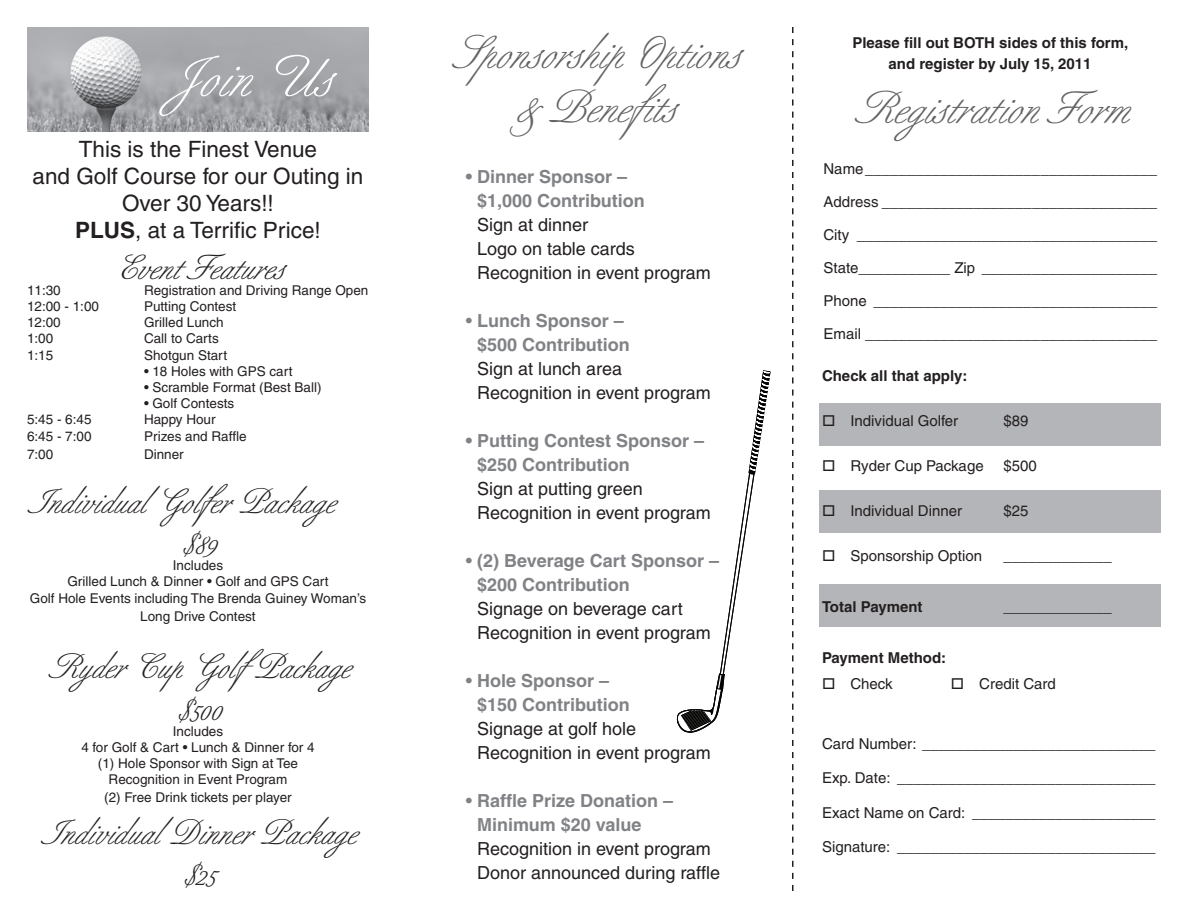
<style>
.page{position:relative;width:1188px;height:918px;background:#fff}
.page>*{position:absolute;margin:0;border:0;box-sizing:border-box;transform-origin:0 0}
.t1{font:57px "Berthold Script";color:#fff}
.t2{font:45px/54px "Berthold Script";color:#636366;text-align:center}
.t3{font:34.5px/41.4px "Berthold Script";color:#231f20;text-align:center}
.t4{font:22.5px/27px "Helvetica";color:#231f20;text-align:center}
.t5{font:18px/24px "Helvetica";color:#231f20}
.t6{font:700 18px/24px "Helvetica";color:#808285}
.t7{font:15px "Helvetica";color:#231f20}
.t8{font:700 15px/21.6px "Helvetica";color:#231f20;text-align:center}
.t9{font:13.5px/16.2px "Helvetica";color:#231f20;text-align:center}
.s1{font-weight:700}
.s2{font-weight:400}
</style>
<div class="page">
<svg style="left:676px;top:370px;width:95px;height:363px"></svg>
<div style="left:819px;top:584px;width:342px;height:43px;background:#b4b5b8"></div>
<div style="left:819px;top:490px;width:342px;height:43px;background:#b4b5b8"></div>
<div style="left:819px;top:403px;width:342px;height:43px;background:#b4b5b8"></div>
<img style="left:27px;top:27px;width:342px;height:105px">
<svg style="left:792px;top:27px;width:2px;height:864px"></svg>
<h1 class="t1" style="left:168px;top:46px;width:162px">Join Us</h1>
<h3 class="t4" style="left:33px;top:135px;width:332px">This is the Finest Venue<br>and Golf Course for our Outing in<br>Over 30 Years!!<br><span class="s1">PLUS</span>, at a Terrific Price!</h3>
<h3 class="t3" style="left:113px;top:250px;width:171px">Event Features</h3>
<p class="t9" style="left:27px;top:282px;width:35px">11:30</p>
<p class="t9" style="left:144px;top:282px;width:226px">Registration and Driving Range Open</p>
<p class="t9" style="left:27px;top:298px;width:74px">12:00 - 1:00</p>
<p class="t9" style="left:144px;top:298px;width:94px">Putting Contest</p>
<p class="t9" style="left:27px;top:314px;width:35px">12:00</p>
<p class="t9" style="left:144px;top:314px;width:81px">Grilled Lunch</p>
<p class="t9" style="left:27px;top:331px;width:28px">1:00</p>
<p class="t9" style="left:144px;top:331px;width:76px">Call to Carts</p>
<p class="t9" style="left:27px;top:347px;width:28px">1:15</p>
<p class="t9" style="left:144px;top:347px;width:85px">Shotgun Start</p>
<p class="t9" style="left:144px;top:363px;width:150px">• 18 Holes with GPS cart</p>
<p class="t9" style="left:144px;top:379px;width:179px">• Scramble Format (Best Ball)</p>
<p class="t9" style="left:144px;top:395px;width:92px">• Golf Contests</p>
<p class="t9" style="left:27px;top:412px;width:66px">5:45 - 6:45</p>
<p class="t9" style="left:144px;top:412px;width:73px">Happy Hour</p>
<p class="t9" style="left:27px;top:428px;width:66px">6:45 - 7:00</p>
<p class="t9" style="left:144px;top:428px;width:104px">Prizes and Raffle</p>
<p class="t9" style="left:27px;top:446px;width:28px">7:00</p>
<p class="t9" style="left:144px;top:446px;width:41px">Dinner</p>
<h3 class="t3" style="left:181px;top:484px;width:155px;text-align:left;text-indent:-154px">Individual Golfer Package $89</h3>
<p class="t9" style="left:30px;top:557px;width:338px">Includes<br>Grilled Lunch &amp; Dinner • Golf and GPS Cart<br>Golf Hole Events including The Brenda Guiney Woman’s</p>
<p class="t9" style="left:140px;top:608px;width:117px">Long Drive Contest</p>
<h3 class="t3" style="left:47px;top:649px;width:304px">Ryder Cup GolfPackage $500</h3>
<p class="t9" style="left:81px;top:723px;width:235px">Includes<br>4 for Golf &amp; Cart • Lunch &amp; Dinner for 4 (1) Hole Sponsor with Sign at Tee<br>Recognition in Event Program</p>
<p class="t9" style="left:104px;top:790px;width:189px">(2) Free Drink tickets per player</p>
<h3 class="t3" style="left:41px;top:815px;width:316px">Individual Dinner Package $25</h3>
<h2 class="t2" style="left:450px;top:30px;width:289px">Sponsorship Options &amp; Benefits</h2>
<p class="t6" style="left:477px;top:165px;width:169px;text-indent:-11px">• Dinner Sponsor – $1,000 Contribution</p>
<p class="t5" style="left:477px;top:213px;width:235px">Sign at dinner<br>Logo on table cards<br>Recognition in event program</p>
<p class="t6" style="left:477px;top:309px;width:154px;text-indent:-11px"><span class="s2">•</span> Lunch Sponsor – $500 Contribution</p>
<p class="t5" style="left:477px;top:357px;width:235px">Sign at lunch area<br>Recognition in event program</p>
<p class="t6" style="left:477px;top:429px;width:229px;text-indent:-11px">• Putting Contest Sponsor – $250 Contribution</p>
<p class="t5" style="left:477px;top:477px;width:235px">Sign at putting green<br>Recognition in event program</p>
<p class="t6" style="left:477px;top:549px;width:244px;text-indent:-11px"><span class="s2">•</span> (2) Beverage Cart Sponsor – $200 Contribution</p>
<p class="t5" style="left:477px;top:597px;width:235px">Signage on beverage cart<br>Recognition in event program</p>
<p class="t6" style="left:477px;top:669px;width:154px;text-indent:-11px"><span class="s2">•</span> Hole Sponsor – $150 Contribution</p>
<p class="t5" style="left:477px;top:717px;width:235px">Signage at golf hole<br>Recognition in event program</p>
<p class="t6" style="left:477px;top:789px;width:198px;text-indent:-11px"><span class="s2">•</span> Raffle Prize Donation –<br>Minimum $20 value</p>
<p class="t5" style="left:477px;top:837px;width:245px">Recognition in event program<br>Donor announced during raffle</p>
<p class="t8" style="left:852px;top:31px;width:277px">Please fill out BOTH sides of this form, and register by July 15, 2011</p>
<h2 class="t2" style="left:852px;top:86px;width:277px">Registration Form</h2>
<p class="t7" style="left:824px;top:160px;width:335px">Name___________________________________</p>
<p class="t7" style="left:824px;top:193px;width:335px">Address _________________________________</p>
<p class="t7" style="left:824px;top:226px;width:335px">City ____________________________________</p>
<p class="t7" style="left:824px;top:259px;width:335px">State___________ Zip _____________________</p>
<p class="t7" style="left:824px;top:292px;width:335px">Phone __________________________________</p>
<p class="t7" style="left:824px;top:325px;width:335px">Email ___________________________________</p>
<p class="t8" style="left:822px;top:365px;width:147px">Check all that apply:</p>
<p class="t7" style="left:822px;top:412px;width:138px">□ Individual Golfer</p>
<p class="t7" style="left:1004px;top:412px;width:27px">$89</p>
<p class="t7" style="left:822px;top:457px;width:163px">□ Ryder Cup Package</p>
<p class="t7" style="left:1004px;top:457px;width:35px">$500</p>
<p class="t7" style="left:822px;top:502px;width:142px">□ Individual Dinner</p>
<p class="t7" style="left:1004px;top:502px;width:27px">$25</p>
<p class="t7" style="left:822px;top:547px;width:162px">□ Sponsorship Option</p>
<p class="t7" style="left:1004px;top:547px;width:110px">_____________</p>
<p class="t8" style="left:822px;top:596px;width:102px">Total Payment</p>
<p class="t8" style="left:1004px;top:596px;width:110px">_____________</p>
<p class="t8" style="left:822px;top:647px;width:126px">Payment Method:</p>
<p class="t7" style="left:822px;top:675px;width:72px">□ Check</p>
<p class="t7" style="left:951px;top:675px;width:107px">□ Credit Card</p>
<p class="t7" style="left:822px;top:735px;width:335px">Card Number: ____________________________</p>
<p class="t7" style="left:822px;top:769px;width:335px">Exp. Date: _______________________________</p>
<p class="t7" style="left:822px;top:804px;width:335px">Exact Name on Card: ______________________</p>
<p class="t7" style="left:822px;top:838px;width:335px">Signature: _______________________________</p>
</div>
